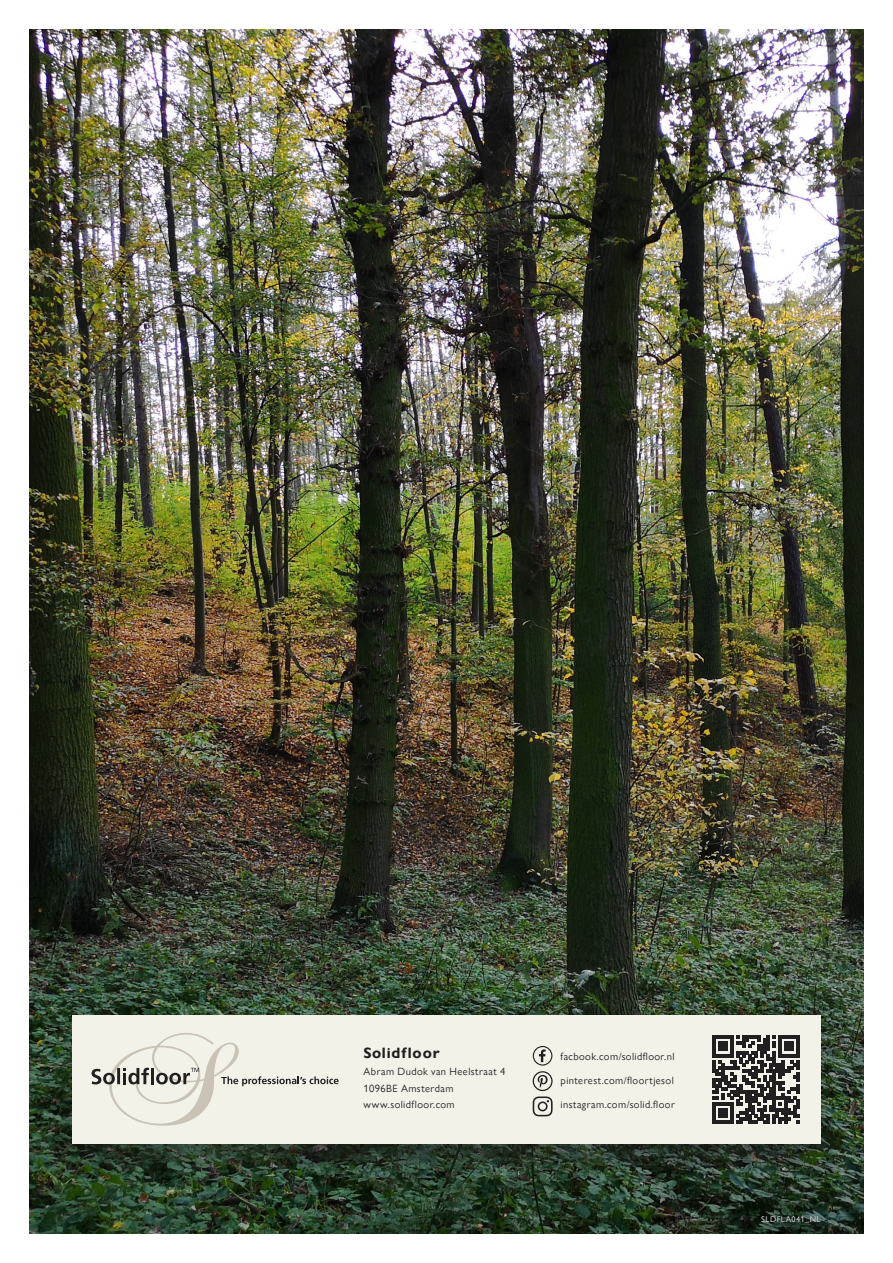
<style>
.page{position:relative;width:893px;height:1263px;background:#fff}
.page>*{position:absolute;margin:0;border:0;box-sizing:border-box;transform-origin:0 0}
.Table_Book{font:700 15px "Gill Sans Nova";letter-spacing:.06em;color:#231f20}
.Table_Book-2{font:10.5px "Gill Sans Nova";letter-spacing:.04em;color:#231f20}
.Table_Book-3{font:500 8.25px "Gill Sans Nova";letter-spacing:.055em;color:#c7c8ca}
</style>
<div class="page">
<img style="left:30px;top:30px;width:833px;height:1203px">
<div style="left:48px;top:1008px;width:796px;height:176px;background:#231f20;opacity:.45"></div>
<div style="left:72px;top:1015px;width:749px;height:129px;background:#f2f2e9"></div>
<svg style="left:92px;top:1033px;width:247px;height:93px"></svg>
<svg style="left:533px;top:1071px;width:20px;height:45px"></svg>
<div style="left:533px;top:1046px;width:19px;height:19px;border:1px solid #231f20;border-radius:50%"></div>
<svg style="left:539px;top:1049px;width:7px;height:13px"></svg>
<svg style="left:712px;top:1036px;width:88px;height:88px"></svg>
<p class="Table_Book" style="left:364px;top:1044px;width:78px">Solidfloor</p>
<p class="Table_Book-2" style="left:364px;top:1065px;width:143px">Abram Dudok van Heelstraat 4</p>
<p class="Table_Book-2" style="left:364px;top:1082px;width:91px">1096BE Amsterdam</p>
<p class="Table_Book-2" style="left:364px;top:1098px;width:93px">www.solidfloor.com</p>
<p class="Table_Book-2" style="left:561px;top:1050px;width:115px">facbook.com/solidfloor.nl</p>
<p class="Table_Book-2" style="left:561px;top:1074px;width:115px">pinterest.com/floortjesol</p>
<p class="Table_Book-2" style="left:561px;top:1098px;width:116px">instagram.com/solid.floor</p>
<p class="Table_Book-3" style="left:761px;top:1214px;width:61px">SLDFLA041_NL</p>
</div>
